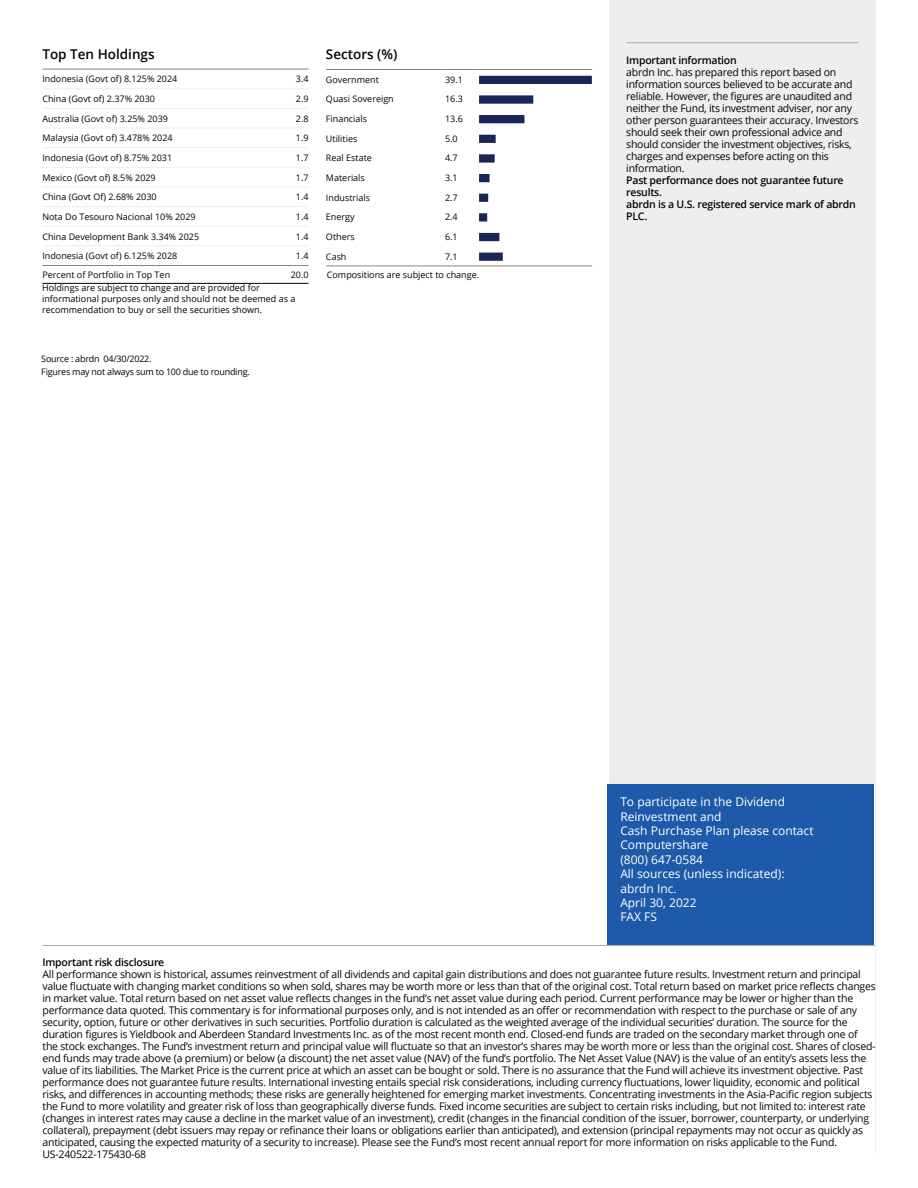
<style>
.page{position:relative;width:918px;height:1188px;background:#fff}
.page>*{position:absolute;margin:0;border:0;box-sizing:border-box;transform-origin:0 0}
.t1{font:600 13.5px "Open Sans";color:#040503}
.t2{font:12px/14.4px "Open Sans";color:#fff}
.t3{font:10.5px/12px "Open Sans";letter-spacing:-.02em;color:#040503}
.t4{font:600 10.5px/12px "Open Sans";letter-spacing:-.02em;color:#040503}
.t5{font:9px "Open Sans";color:#040503}
.t6{font:9px/10.8px "Open Sans";color:#000101}
.t7{font:9px/12.6px "Open Sans";letter-spacing:-.025em;color:#040503}
</style>
<div class="page">
<div style="left:609px;top:0;width:266px;height:1152px;background:#eceef0"></div>
<div style="left:43px;top:784px;width:832px;height:374px;background:#fff"></div>
<div style="left:608px;top:784px;width:266px;height:161px;background:#1d5aa9"></div>
<hr style="left:43px;top:945px;width:832px;height:1px;background:#a7a8a9">
<hr style="left:626px;top:42px;width:232px;height:1px;background:#a7a8a9">
<hr style="left:42px;top:69px;width:224px;height:1px;background:#8b8389">
<hr style="left:266px;top:69px;width:43px;height:1px;background:#8b8389">
<hr style="left:42px;top:88px;width:224px;height:1px;background:#eceef0">
<hr style="left:266px;top:88px;width:43px;height:1px;background:#eceef0">
<hr style="left:42px;top:108px;width:224px;height:1px;background:#eceef0">
<hr style="left:266px;top:108px;width:43px;height:1px;background:#eceef0">
<hr style="left:42px;top:128px;width:224px;height:1px;background:#eceef0">
<hr style="left:266px;top:128px;width:43px;height:1px;background:#eceef0">
<hr style="left:42px;top:147px;width:224px;height:1px;background:#eceef0">
<hr style="left:266px;top:147px;width:43px;height:1px;background:#eceef0">
<hr style="left:42px;top:167px;width:224px;height:1px;background:#eceef0">
<hr style="left:266px;top:167px;width:43px;height:1px;background:#eceef0">
<hr style="left:42px;top:187px;width:224px;height:1px;background:#eceef0">
<hr style="left:266px;top:187px;width:43px;height:1px;background:#eceef0">
<hr style="left:42px;top:206px;width:224px;height:1px;background:#eceef0">
<hr style="left:266px;top:206px;width:43px;height:1px;background:#eceef0">
<hr style="left:42px;top:226px;width:224px;height:1px;background:#eceef0">
<hr style="left:266px;top:226px;width:43px;height:1px;background:#eceef0">
<hr style="left:42px;top:246px;width:224px;height:1px;background:#eceef0">
<hr style="left:266px;top:246px;width:43px;height:1px;background:#eceef0">
<hr style="left:42px;top:265px;width:224px;height:1px;background:#8b8389">
<hr style="left:42px;top:283px;width:224px;height:1px;background:#040503">
<hr style="left:266px;top:265px;width:43px;height:1px;background:#8b8389">
<hr style="left:266px;top:283px;width:43px;height:1px;background:#040503">
<hr style="left:326px;top:69px;width:119px;height:1px;background:#8b8389">
<hr style="left:445px;top:69px;width:34px;height:1px;background:#8b8389">
<hr style="left:479px;top:69px;width:113px;height:1px;background:#8b8389">
<hr style="left:326px;top:266px;width:119px;height:1px;background:#8b8389">
<hr style="left:445px;top:266px;width:34px;height:1px;background:#8b8389">
<hr style="left:479px;top:266px;width:113px;height:1px;background:#8b8389">
<div style="left:479px;top:76px;width:113px;height:8px;background:#1a2658"></div>
<div style="left:479px;top:95px;width:54px;height:9px;background:#1a2658"></div>
<div style="left:479px;top:115px;width:45px;height:8px;background:#1a2658"></div>
<div style="left:479px;top:135px;width:17px;height:8px;background:#1a2658"></div>
<div style="left:479px;top:154px;width:16px;height:9px;background:#1a2658"></div>
<div style="left:479px;top:174px;width:11px;height:8px;background:#1a2658"></div>
<div style="left:479px;top:194px;width:9px;height:8px;background:#1a2658"></div>
<div style="left:479px;top:213px;width:8px;height:9px;background:#1a2658"></div>
<div style="left:479px;top:233px;width:20px;height:8px;background:#1a2658"></div>
<div style="left:479px;top:253px;width:24px;height:8px;background:#1a2658"></div>
<p class="t1" style="left:42px;top:45px;width:114px">Top Ten Holdings</p>
<p class="t5" style="left:42px;top:73px;width:136px">Indonesia (Govt of) 8.125% 2024</p>
<p class="t5" style="left:296px;top:73px;width:14px">3.4</p>
<p class="t5" style="left:42px;top:93px;width:114px">China (Govt of) 2.37% 2030</p>
<p class="t5" style="left:296px;top:93px;width:14px">2.9</p>
<p class="t5" style="left:42px;top:112px;width:127px">Australia (Govt of) 3.25% 2039</p>
<p class="t5" style="left:296px;top:112px;width:14px">2.8</p>
<p class="t5" style="left:42px;top:132px;width:132px">Malaysia (Govt of) 3.478% 2024</p>
<p class="t5" style="left:296px;top:132px;width:14px">1.9</p>
<p class="t5" style="left:42px;top:151px;width:131px">Indonesia (Govt of) 8.75% 2031</p>
<p class="t5" style="left:296px;top:151px;width:14px">1.7</p>
<p class="t5" style="left:42px;top:171px;width:115px">Mexico (Govt of) 8.5% 2029</p>
<p class="t5" style="left:296px;top:171px;width:14px">1.7</p>
<p class="t5" style="left:42px;top:191px;width:116px">China (Govt Of) 2.68% 2030</p>
<p class="t5" style="left:296px;top:191px;width:14px">1.4</p>
<p class="t5" style="left:42px;top:210px;width:155px">Nota Do Tesouro Nacional 10% 2029</p>
<p class="t5" style="left:296px;top:210px;width:14px">1.4</p>
<p class="t5" style="left:42px;top:230px;width:158px">China Development Bank 3.34% 2025</p>
<p class="t5" style="left:296px;top:230px;width:14px">1.4</p>
<p class="t5" style="left:42px;top:250px;width:136px">Indonesia (Govt of) 6.125% 2028</p>
<p class="t5" style="left:296px;top:250px;width:14px">1.4</p>
<p class="t5" style="left:42px;top:268px;width:129px">Percent of Portfolio in Top Ten</p>
<p class="t5" style="left:291px;top:268px;width:19px">20.0</p>
<p class="t6" style="left:42px;top:282px;width:255px">Holdings are subject to change and are provided for informational purposes only and should not be deemed as a recommendation to buy or sell the securities shown.</p>
<p class="t7" style="left:41px;top:352px;width:210px">Source : abrdn 04/30/2022.<br>Figures may not always sum to 100 due to rounding.</p>
<p class="t1" style="left:326px;top:45px;width:73px">Sectors (%)</p>
<p class="t5" style="left:326px;top:73px;width:54px">Government</p>
<p class="t5" style="left:445px;top:73px;width:19px">39.1</p>
<p class="t5" style="left:326px;top:93px;width:69px">Quasi Sovereign</p>
<p class="t5" style="left:445px;top:93px;width:19px">16.3</p>
<p class="t5" style="left:326px;top:113px;width:43px">Financials</p>
<p class="t5" style="left:445px;top:113px;width:19px">13.6</p>
<p class="t5" style="left:326px;top:132px;width:33px">Utilities</p>
<p class="t5" style="left:445px;top:132px;width:14px">5.0</p>
<p class="t5" style="left:326px;top:152px;width:47px">Real Estate</p>
<p class="t5" style="left:445px;top:152px;width:14px">4.7</p>
<p class="t5" style="left:326px;top:172px;width:40px">Materials</p>
<p class="t5" style="left:445px;top:172px;width:14px">3.1</p>
<p class="t5" style="left:326px;top:191px;width:46px">Industrials</p>
<p class="t5" style="left:445px;top:191px;width:14px">2.7</p>
<p class="t5" style="left:326px;top:211px;width:30px">Energy</p>
<p class="t5" style="left:445px;top:211px;width:14px">2.4</p>
<p class="t5" style="left:326px;top:230px;width:30px">Others</p>
<p class="t5" style="left:445px;top:230px;width:14px">6.1</p>
<p class="t5" style="left:326px;top:250px;width:22px">Cash</p>
<p class="t5" style="left:445px;top:250px;width:14px">7.1</p>
<p class="t6" style="left:327px;top:269px;width:154px">Compositions are subject to change.</p>
<p class="t4" style="left:626px;top:54px;width:112px">Important information</p>
<p class="t3" style="left:626px;top:65px;width:234px">abrdn Inc. has prepared this report based on information sources believed to be accurate and reliable. However, the figures are unaudited and neither the Fund, its investment adviser, nor any other person guarantees their accuracy. Investors should seek their own professional advice and should consider the investment objectives, risks, charges and expenses before acting on this information.</p>
<p class="t4" style="left:626px;top:174px;width:231px">Past performance does not guarantee future results.<br>abrdn is a U.S. registered service mark of abrdn<br>PLC.</p>
<p class="t2" style="left:620px;top:794px;width:195px">To participate in the Dividend<br>Reinvestment and<br>Cash Purchase Plan please contact<br>Computershare<br>(800) 647-0584<br>All sources (unless indicated): abrdn Inc.<br>April 30, 2022<br>FAX FS</p>
<p class="t4" style="left:43px;top:956px;width:123px">Important risk disclosure</p>
<p class="t3" style="left:43px;top:968px;width:835px">All performance shown is historical, assumes reinvestment of all dividends and capital gain distributions and does not guarantee future results. Investment return and principal value fluctuate with changing market conditions so when sold, shares may be worth more or less than that of the original cost. Total return based on market price reflects changes in market value. Total return based on net asset value reflects changes in the fund’s net asset value during each period. Current performance may be lower or higher than the performance data quoted. This commentary is for informational purposes only, and is not intended as an offer or recommendation with respect to the purchase or sale of any security, option, future or other derivatives in such securities. Portfolio duration is calculated as the weighted average of the individual securities’ duration. The source for the duration figures is Yieldbook and Aberdeen Standard Investments Inc. as of the most recent month end. Closed-end funds are traded on the secondary market through one of the stock exchanges. The Fund’s investment return and principal value will fluctuate so that an investor’s shares may be worth more or less than the original cost. Shares of closed&shy;end funds may trade above (a premium) or below (a discount) the net asset value (NAV) of the fund’s portfolio. The Net Asset Value (NAV) is the value of an entity’s assets less the value of its liabilities. The Market Price is the current price at which an asset can be bought or sold. There is no assurance that the Fund will achieve its investment objective. Past performance does not guarantee future results. International investing entails special risk considerations, including currency fluctuations, lower liquidity, economic and political risks, and differences in accounting methods; these risks are generally heightened for emerging market investments. Concentrating investments in the Asia-Pacific region subjects the Fund to more volatility and greater risk of loss than geographically diverse funds. Fixed income securities are subject to certain risks including, but not limited to: interest rate (changes in interest rates may cause a decline in the market value of an investment), credit (changes in the financial condition of the issuer, borrower, counterparty, or underlying collateral), prepayment (debt issuers may repay or refinance their loans or obligations earlier than anticipated), and extension (principal repayments may not occur as quickly as anticipated, causing the expected maturity of a security to increase). Please see the Fund’s most recent annual report for more information on risks applicable to the Fund.<br>US-240522-175430-68</p>
</div>
